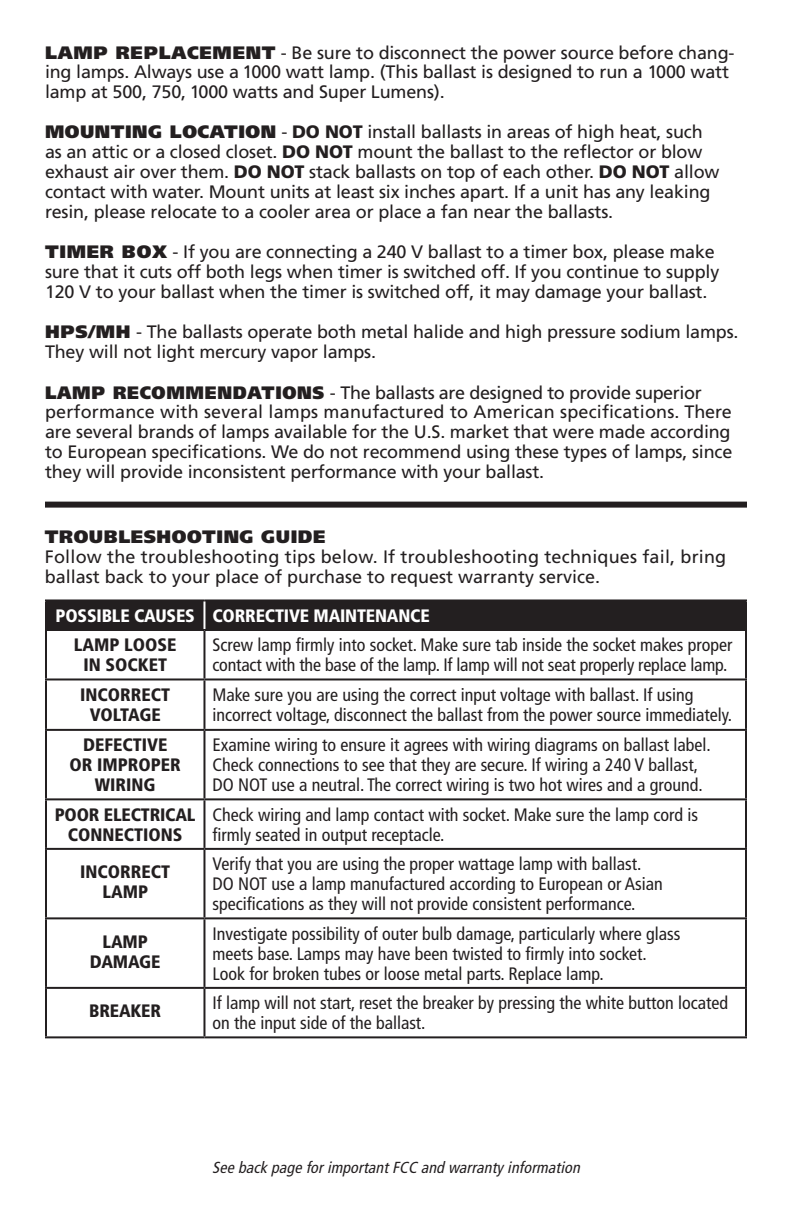
<style>
.page{position:relative;width:792px;height:1224px;background:#fff}
.page>*{position:absolute;margin:0;border:0;box-sizing:border-box;transform-origin:0 0}
.t1{font:18px/20px "Frutiger LT Std";letter-spacing:-.01em;color:#231f20}
.t2{font:condensed 18px/20px "Frutiger LT Std";color:#231f20}
.t3{font:18px/20px "Frutiger LT Std";letter-spacing:.01em;color:#231f20}
.t4{font:900 condensed 18px/20px "Frutiger LT Std";color:#231f20;text-align:center}
.t5{font:900 condensed 18px "Frutiger LT Std";letter-spacing:-.01em;color:#fff}
.t6{font:900 18px "Frutiger LT Std";letter-spacing:.03em;color:#231f20}
.t7{font:italic condensed 16px "Frutiger LT Std";color:#231f20}
.s1{font-weight:900}
</style>
<div class="page">
<div style="left:47px;top:601px;width:698px;height:28px;background:#231f20"></div>
<hr style="left:45px;top:631px;width:2px;height:47px;background:#231f20">
<hr style="left:203px;top:631px;width:2px;height:47px;background:#231f20">
<hr style="left:745px;top:631px;width:2px;height:47px;background:#231f20">
<hr style="left:45px;top:678px;width:159px;height:2px;background:#231f20">
<hr style="left:45px;top:680px;width:2px;height:49px;background:#231f20">
<hr style="left:204px;top:678px;width:543px;height:2px;background:#231f20">
<hr style="left:203px;top:680px;width:2px;height:49px;background:#231f20">
<hr style="left:745px;top:680px;width:2px;height:49px;background:#231f20">
<hr style="left:45px;top:729px;width:159px;height:2px;background:#231f20">
<hr style="left:45px;top:731px;width:2px;height:67px;background:#231f20">
<hr style="left:204px;top:729px;width:543px;height:2px;background:#231f20">
<hr style="left:203px;top:731px;width:2px;height:67px;background:#231f20">
<hr style="left:745px;top:731px;width:2px;height:67px;background:#231f20">
<hr style="left:45px;top:798px;width:159px;height:2px;background:#231f20">
<hr style="left:45px;top:800px;width:2px;height:48px;background:#231f20">
<hr style="left:204px;top:798px;width:543px;height:2px;background:#231f20">
<hr style="left:203px;top:800px;width:2px;height:48px;background:#231f20">
<hr style="left:745px;top:800px;width:2px;height:48px;background:#231f20">
<hr style="left:45px;top:848px;width:159px;height:2px;background:#231f20">
<hr style="left:45px;top:850px;width:2px;height:67px;background:#231f20">
<hr style="left:204px;top:848px;width:543px;height:2px;background:#231f20">
<hr style="left:203px;top:850px;width:2px;height:67px;background:#231f20">
<hr style="left:745px;top:850px;width:2px;height:67px;background:#231f20">
<hr style="left:45px;top:917px;width:159px;height:2px;background:#231f20">
<hr style="left:45px;top:919px;width:2px;height:68px;background:#231f20">
<hr style="left:204px;top:917px;width:543px;height:2px;background:#231f20">
<hr style="left:203px;top:919px;width:2px;height:68px;background:#231f20">
<hr style="left:745px;top:919px;width:2px;height:68px;background:#231f20">
<hr style="left:45px;top:987px;width:159px;height:2px;background:#231f20">
<hr style="left:45px;top:989px;width:2px;height:47px;background:#231f20">
<hr style="left:204px;top:987px;width:543px;height:2px;background:#231f20">
<hr style="left:203px;top:989px;width:2px;height:47px;background:#231f20">
<hr style="left:745px;top:989px;width:2px;height:47px;background:#231f20">
<hr style="left:45px;top:1036px;width:159px;height:2px;background:#231f20">
<hr style="left:204px;top:1036px;width:543px;height:2px;background:#231f20">
<hr style="left:45px;top:599px;width:159px;height:2px;background:#231f20">
<hr style="left:45px;top:601px;width:2px;height:28px;background:#231f20">
<hr style="left:204px;top:599px;width:543px;height:2px;background:#231f20">
<hr style="left:745px;top:601px;width:2px;height:28px;background:#231f20">
<hr style="left:45px;top:629px;width:159px;height:2px;background:#231f20">
<hr style="left:204px;top:629px;width:543px;height:2px;background:#231f20">
<hr style="left:203px;top:601px;width:2px;height:28px;background:#fff">
<div style="left:45px;top:502px;width:702px;height:6px;background:#231f20"></div>
<p class="t1" style="left:45px;top:42px;width:691px"><span class="s1">LAMP REPLACEMENT</span> - Be sure to disconnect the power source before chang&shy;ing lamps. Always use a 1000 watt lamp. (This ballast is designed to run a 1000 watt lamp at 500, 750, 1000 watts and Super Lumens).</p>
<p class="t1" style="left:45px;top:122px;width:676px"><span class="s1">MOUNTING LOCATION</span> - <span class="s1">DO NOT</span> install ballasts in areas of high heat, such as an attic or a closed closet. <span class="s1">DO NOT</span> mount the ballast to the reflector or blow exhaust air over them. <span class="s1">DO NOT</span> stack ballasts on top of each other. <span class="s1">DO NOT</span> allow contact with water. Mount units at least six inches apart. If a unit has any leaking resin, please relocate to a cooler area or place a fan near the ballasts.</p>
<p class="t1" style="left:45px;top:242px;width:676px"><span class="s1">TIMER BOX</span> - If you are connecting a 240 V ballast to a timer box, please make sure that it cuts off both legs when timer is switched off. If you continue to supply<br>120 V to your ballast when the timer is switched off, it may damage your ballast.</p>
<p class="t1" style="left:45px;top:322px;width:695px"><span class="s1">HPS/MH</span> - The ballasts operate both metal halide and high pressure sodium lamps.<br>They will not light mercury vapor lamps.</p>
<p class="t1" style="left:45px;top:382px;width:689px"><span class="s1">LAMP RECOMMENDATIONS</span> - The ballasts are designed to provide superior performance with several lamps manufactured to American specifications. There are several brands of lamps available for the U.S. market that were made according to European specifications. We do not recommend using these types of lamps, since they will provide inconsistent performance with your ballast.</p>
<p class="t6" style="left:45px;top:526px;width:282px">TROUBLESHOOTING GUIDE</p>
<p class="t3" style="left:45px;top:547px;width:683px">Follow the troubleshooting tips below. If troubleshooting techniques fail, bring ballast back to your place of purchase to request warranty service.</p>
<p class="t5" style="left:56px;top:605px;width:376px">POSSIBLE CAUSES CORRECTIVE MAINTENANCE</p>
<p class="t4" style="left:74px;top:635px;width:104px">LAMP LOOSE<br>IN SOCKET</p>
<p class="t2" style="left:212px;top:635px;width:521px">Screw lamp firmly into socket. Make sure tab inside the socket makes proper contact with the base of the lamp. If lamp will not seat properly replace lamp.</p>
<p class="t4" style="left:80px;top:685px;width:92px">INCORRECT<br>VOLTAGE</p>
<p class="t2" style="left:212px;top:685px;width:521px">Make sure you are using the correct input voltage with ballast. If using incorrect voltage, disconnect the ballast from the power source immediately.</p>
<p class="t4" style="left:70px;top:735px;width:113px">DEFECTIVE<br>OR IMPROPER<br>WIRING</p>
<p class="t2" style="left:212px;top:735px;width:500px">Examine wiring to ensure it agrees with wiring diagrams on ballast label.<br>Check connections to see that they are secure. If wiring a 240 V ballast,<br>DO NOT use a neutral. The correct wiring is two hot wires and a ground.</p>
<p class="t4" style="left:55px;top:805px;width:142px">POOR ELECTRICAL<br>CONNECTIONS</p>
<p class="t2" style="left:212px;top:805px;width:487px">Check wiring and lamp contact with socket. Make sure the lamp cord is firmly seated in output receptacle.</p>
<p class="t4" style="left:80px;top:862px;width:92px">INCORRECT<br>LAMP</p>
<p class="t2" style="left:212px;top:854px;width:452px">Verify that you are using the proper wattage lamp with ballast.<br>DO NOT use a lamp manufactured according to European or Asian specifications as they will not provide consistent performance.</p>
<p class="t4" style="left:90px;top:932px;width:72px">LAMP<br>DAMAGE</p>
<p class="t2" style="left:212px;top:924px;width:470px">Investigate possibility of outer bulb damage, particularly where glass meets base. Lamps may have been twisted to firmly into socket.<br>Look for broken tubes or loose metal parts. Replace lamp.</p>
<p class="t4" style="left:89px;top:1001px;width:73px">BREAKER</p>
<p class="t2" style="left:212px;top:993px;width:517px">If lamp will not start, reset the breaker by pressing the white button located on the input side of the ballast.</p>
<p class="t7" style="left:212px;top:1158px;width:373px">See back page forimportantFCC and warrantyinformation</p>
</div>
